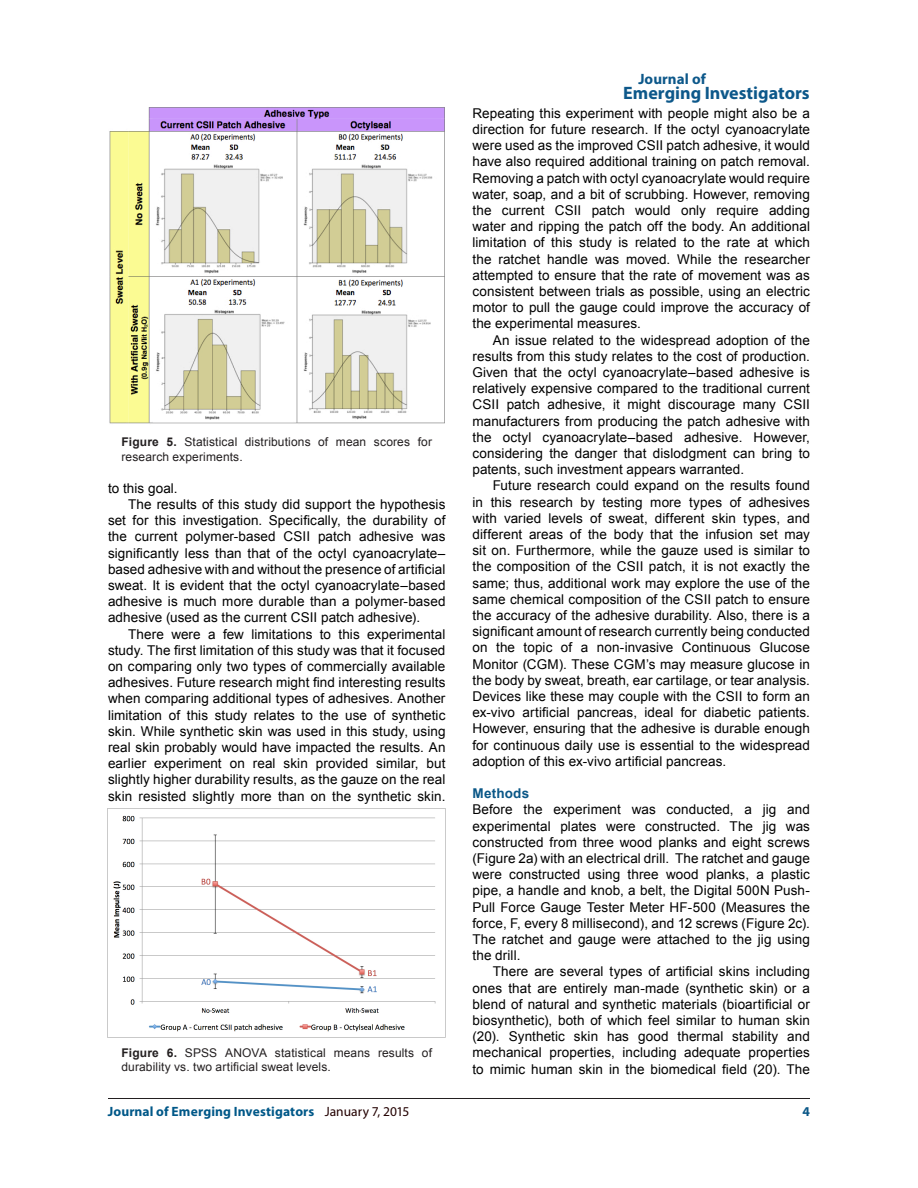
<style>
.page{position:relative;width:918px;height:1188px;background:#fff}
.page>*{position:absolute;margin:0;border:0;box-sizing:border-box;transform-origin:0 0}
.t1{font:700 18px "Myriad Pro";color:#0d588a}
.t2{font:700 15px "Myriad Pro";letter-spacing:.005em;color:#0d588a}
.t3{font:13.5px/16.2px "Arial";letter-spacing:.005em;color:#000;text-align:justify}
.t4{font:700 13.5px "Myriad Pro";letter-spacing:.01em;color:#005888}
.t5{font:700 13.5px "Arial";letter-spacing:.015em;color:#0a5787}
.t6{font:700 13.5px "Myriad Pro";color:#0a5787}
.t7{font:12px/14.4px "Arial";letter-spacing:.01em;color:#231f20}
.s1{font-weight:700}
.s2{font-weight:400;color:#230000}
</style>
<div class="page">
<hr style="left:108px;top:1098px;width:702px;height:1px;background:#231f20">
<img style="left:109px;top:107px;width:336px;height:317px">
<img style="left:108px;top:809px;width:338px;height:229px">
<p class="t7" style="left:122px;top:435px;width:312px"><span class="s1">Figure 5.</span> Statistical distributions of mean scores for research experiments.</p>
<p class="t3" style="left:108px;top:480px;width:71px">to this goal.</p>
<p class="t3" style="left:108px;top:496px;width:339px;text-indent:20px">The results of this study did support the hypothesis set for this investigation. Specifically, the durability of the current polymer-based CSII patch adhesive was significantly less than that of the octyl cyanoacrylate– based adhesive with and without the presence of artificial sweat. It is evident that the octyl cyanoacrylate–based adhesive is much more durable than a polymer-based adhesive (used as the current CSII patch adhesive).</p>
<p class="t3" style="left:108px;top:626px;width:339px;text-indent:20px">There were a few limitations to this experimental study. The first limitation of this study was that it focused on comparing only two types of commercially available adhesives. Future research might find interesting results when comparing additional types of adhesives. Another limitation of this study relates to the use of synthetic skin. While synthetic skin was used in this study, using real skin probably would have impacted the results. An earlier experiment on real skin provided similar, but slightly higher durability results, as the gauze on the real skin resisted slightly more than on the synthetic skin.</p>
<p class="t7" style="left:122px;top:1046px;width:312px"><span class="s1">Figure 6.</span> SPSS ANOVA statistical means results of durability vs. two artificial sweat levels.</p>
<p class="t2" style="left:638px;top:69px;width:69px">Journal of</p>
<h1 class="t1" style="left:623px;top:81px;width:188px">Emerging Investigators</h1>
<p class="t3" style="left:472px;top:105px;width:339px">Repeating this experiment with people might also be a direction for future research. If the octyl cyanoacrylate were used as the improved CSII patch adhesive, it would have also required additional training on patch removal.<br>Removing a patch with octyl cyanoacrylate would require water, soap, and a bit of scrubbing. However, removing the current CSII patch would only require adding water and ripping the patch off the body. An additional limitation of this study is related to the rate at which the ratchet handle was moved. While the researcher attempted to ensure that the rate of movement was as consistent between trials as possible, using an electric motor to pull the gauge could improve the accuracy of the experimental measures.</p>
<p class="t3" style="left:472px;top:332px;width:339px;text-indent:20px">An issue related to the widespread adoption of the results from this study relates to the cost of production.<br>Given that the octyl cyanoacrylate–based adhesive is relatively expensive compared to the traditional current CSII patch adhesive, it might discourage many CSII manufacturers from producing the patch adhesive with the octyl cyanoacrylate–based adhesive. However, considering the danger that dislodgment can bring to patents, such investment appears warranted.</p>
<p class="t3" style="left:472px;top:478px;width:339px;text-indent:20px">Future research could expand on the results found in this research by testing more types of adhesives with varied levels of sweat, different skin types, and different areas of the body that the infusion set may sit on. Furthermore, while the gauze used is similar to the composition of the CSII patch, it is not exactly the same; thus, additional work may explore the use of the same chemical composition of the CSII patch to ensure the accuracy of the adhesive durability. Also, there is a significant amount of research currently being conducted on the topic of a non-invasive Continuous Glucose Monitor (CGM). These CGM’s may measure glucose in the body by sweat, breath, ear cartilage, or tear analysis.<br>Devices like these may couple with the CSII to form an ex-vivo artificial pancreas, ideal for diabetic patients.<br>However, ensuring that the adhesive is durable enough for continuous daily use is essential to the widespread adoption of this ex-vivo artificial pancreas.</p>
<p class="t5" style="left:472px;top:784px;width:58px">Methods</p>
<p class="t3" style="left:472px;top:802px;width:339px">Before the experiment was conducted, a jig and experimental plates were constructed. The jig was constructed from three wood planks and eight screws (Figure 2a) with an electrical drill. The ratchet and gauge were constructed using three wood planks, a plastic pipe, a handle and knob, a belt, the Digital 500N Push-Pull Force Gauge Tester Meter HF-500 (Measures the force, F, every 8 millisecond), and 12 screws (Figure 2c).<br>The ratchet and gauge were attached to the jig using the drill.</p>
<p class="t3" style="left:472px;top:964px;width:339px;text-indent:20px">There are several types of artificial skins including ones that are entirely man-made (synthetic skin) or a blend of natural and synthetic materials (bioartificial or biosynthetic), both of which feel similar to human skin (20). Synthetic skin has good thermal stability and mechanical properties, including adequate properties to mimic human skin in the biomedical field (20). The</p>
<p class="t4" style="left:108px;top:1102px;width:303px">Journal of Emerging Investigators <span class="s2">January 7, 2015</span></p>
<p class="t6" style="left:803px;top:1102px;width:9px">4</p>
</div>
